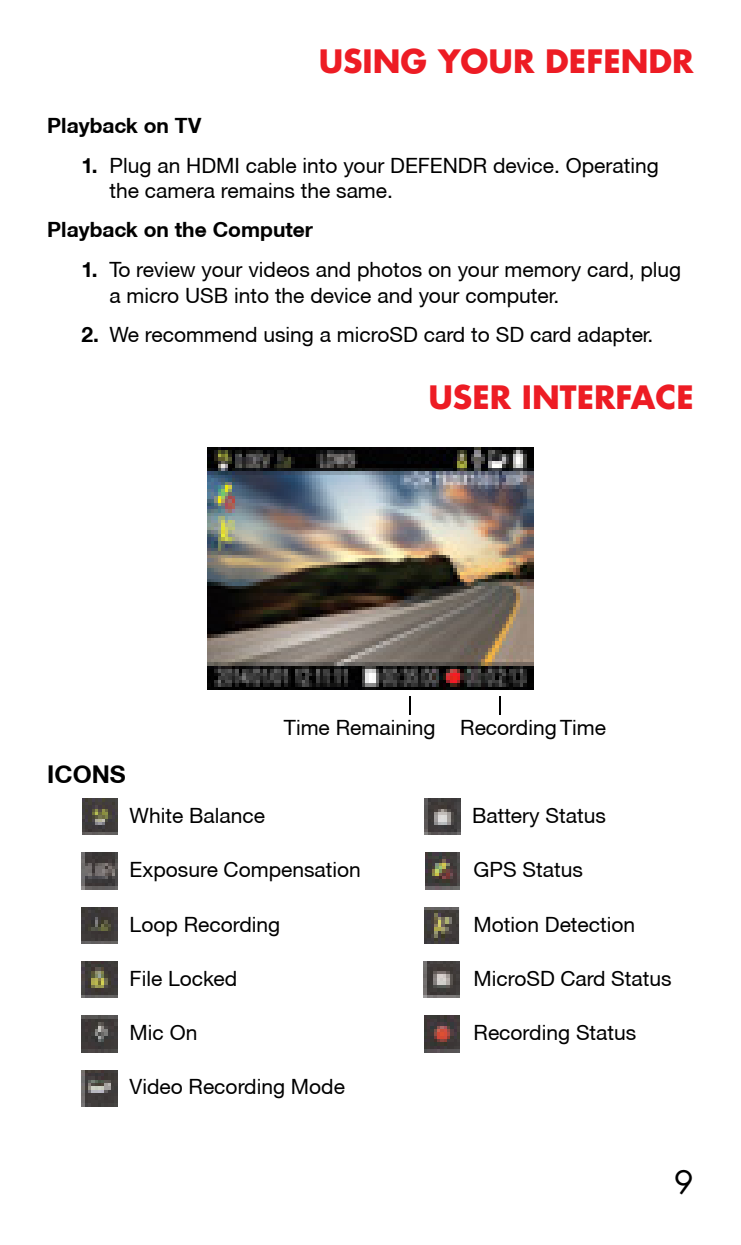
<style>
.page{position:relative;width:741px;height:1245px;background:#fff}
.page>*{position:absolute;margin:0;border:0;box-sizing:border-box;transform-origin:0 0}
.t1{font:700 31.5px "Futura LT";color:#ed1c24}
.t2{font:31.5px "Futura LT";color:#000}
.t3{font:700 24.5px "Helvetica Neue CE";color:#000}
.t4{font:21px/25.2px "Helvetica Neue CE";color:#000}
.t5{font:700 21px "Helvetica Neue CE";color:#000}
</style>
<div class="page">
<img style="left:82px;top:798px;width:36px;height:36px">
<img style="left:82px;top:852px;width:36px;height:37px">
<img style="left:82px;top:907px;width:35px;height:36px">
<img style="left:82px;top:961px;width:35px;height:36px">
<img style="left:82px;top:1015px;width:35px;height:36px">
<img style="left:82px;top:1070px;width:35px;height:36px">
<img style="left:424px;top:798px;width:36px;height:36px">
<img style="left:425px;top:852px;width:34px;height:37px">
<img style="left:424px;top:907px;width:35px;height:36px">
<img style="left:423px;top:961px;width:36px;height:36px">
<img style="left:424px;top:1015px;width:35px;height:36px">
<img style="left:207px;top:447px;width:326px;height:242px">
<svg style="left:499px;top:696px;width:2px;height:19px"></svg>
<svg style="left:409px;top:696px;width:1px;height:19px"></svg>
<p class="t5" style="left:47px;top:112px;width:155px">Playback on TV</p>
<h1 class="t1" style="left:318px;top:41px;width:376px">USING YOUR DEFENDR</h1>
<p class="t5" style="left:82px;top:152px;width:18px">1.</p>
<p class="t4" style="left:109px;top:153px;width:550px">Plug an HDMI cable into your DEFENDR device. Operating the camera remains the same.</p>
<p class="t5" style="left:47px;top:217px;width:267px">Playback on the Computer</p>
<p class="t5" style="left:82px;top:257px;width:18px">1.</p>
<p class="t5" style="left:82px;top:321px;width:19px">2.</p>
<p class="t4" style="left:109px;top:257px;width:573px">To review your videos and photos on your memory card, plug a micro USB into the device and your computer.</p>
<p class="t4" style="left:109px;top:322px;width:545px">We recommend using a microSD card to SD card adapter.</p>
<h1 class="t1" style="left:428px;top:376px;width:267px">USER INTERFACE</h1>
<p class="t4" style="left:284px;top:715px;width:323px">Time Remaining Recording Time</p>
<p class="t3" style="left:47px;top:759px;width:80px">ICONS</p>
<p class="t4" style="left:130px;top:803px;width:137px">White Balance</p>
<p class="t4" style="left:130px;top:857px;width:233px">Exposure Compensation</p>
<p class="t4" style="left:130px;top:911px;width:152px">Loop Recording</p>
<p class="t4" style="left:130px;top:965px;width:109px">File Locked</p>
<p class="t4" style="left:130px;top:1020px;width:69px">Mic On</p>
<p class="t4" style="left:130px;top:1074px;width:217px">Video Recording Mode</p>
<p class="t4" style="left:472px;top:803px;width:135px">Battery Status</p>
<p class="t4" style="left:473px;top:857px;width:111px">GPS Status</p>
<p class="t4" style="left:473px;top:911px;width:163px">Motion Detection</p>
<p class="t4" style="left:473px;top:965px;width:199px">MicroSD Card Status</p>
<p class="t4" style="left:473px;top:1020px;width:164px">Recording Status</p>
<h1 class="t2" style="left:674px;top:1162px;width:21px">9</h1>
</div>
